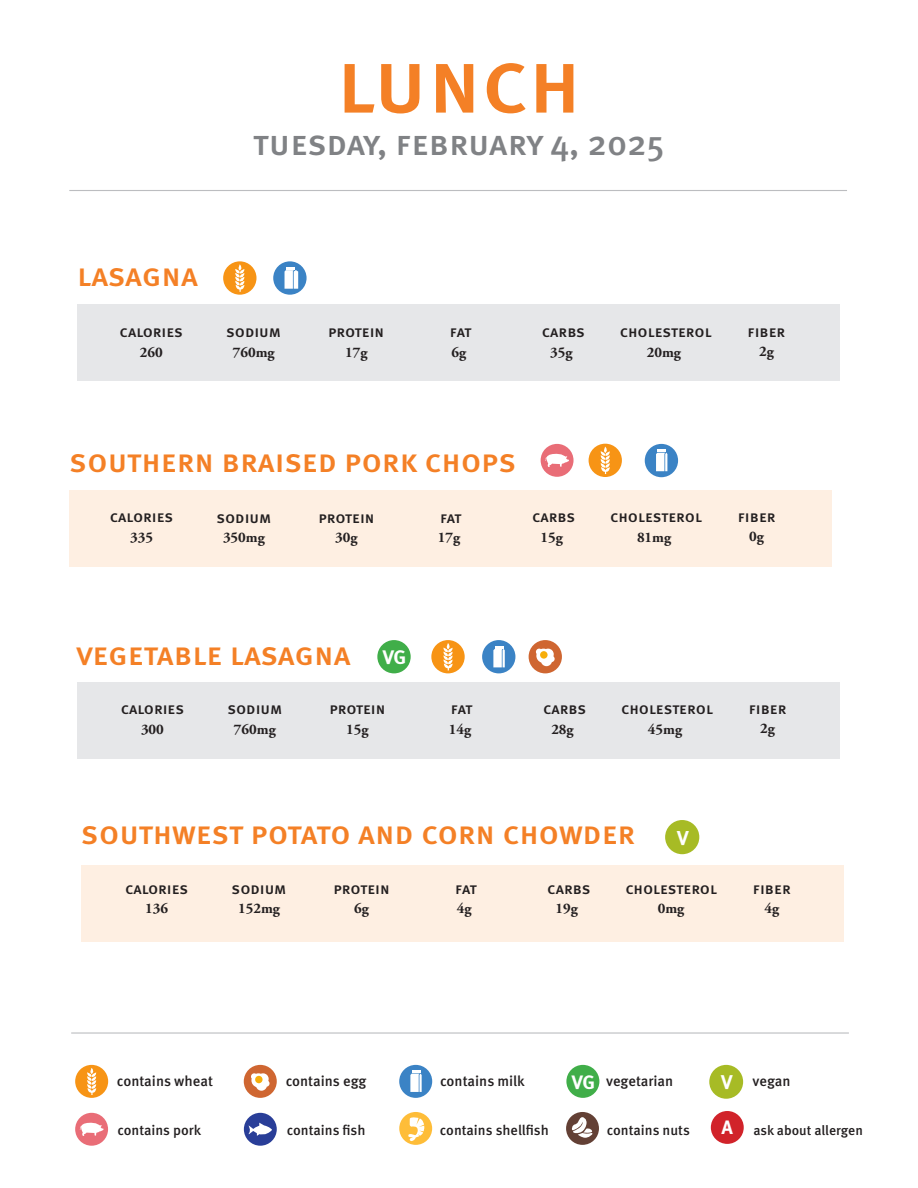
<style>
.page{position:relative;width:918px;height:1188px;background:#fff}
.page>*{position:absolute;margin:0;border:0;box-sizing:border-box;transform-origin:0 0}
.t1{font:500 89.7px "Meta OT";letter-spacing:-.01em;color:#f48026}
.t2{font:500 35.25px "Meta OT";letter-spacing:-.005em;color:#808285}
.t3{font:500 32.4px "Meta OT";letter-spacing:-.005em;color:#f48026}
.t4{font:700 20.1px "Meta OT";color:#fff}
.t5{font:700 19.65px "Meta OT";color:#fff}
.t6{font:500 15.9px "Meta OT";color:#231f20}
.t7{font:700 14.7px "Adobe Garamond Pro";color:#231f20}
.t8{font:500 14.55px "Meta OT";color:#231f20}
.t9{font:500 14.1px "Meta OT";color:#231f20}
.t10{font:500 13.65px "Meta OT";color:#231f20}
.s1{font-weight:700;font-size:19.35px;color:#fff}
.s2{font-weight:700;font-size:19.95px;color:#fff}
</style>
<div class="page">
<div style="left:75px;top:1065px;width:33px;height:33px;background:#f79415;border-radius:50%"></div>
<svg style="left:87px;top:1068px;width:9px;height:27px"></svg>
<div style="left:244px;top:1065px;width:33px;height:33px;background:#cf6631;border-radius:50%"></div>
<svg style="left:251px;top:1073px;width:19px;height:18px"></svg>
<div style="left:255px;top:1076px;width:8px;height:7px;background:#f7ae0a;border-radius:50%"></div>
<div style="left:399px;top:1065px;width:33px;height:33px;background:#3b83c5;border-radius:50%"></div>
<svg style="left:410px;top:1071px;width:12px;height:21px"></svg>
<div style="left:566px;top:1065px;width:33px;height:33px;background:#40ae49;border-radius:50%"></div>
<div style="left:709px;top:1065px;width:34px;height:34px;background:#a7bb25;border-radius:50%"></div>
<div style="left:399px;top:1112px;width:33px;height:33px;background:#febd39;border-radius:50%"></div>
<div style="left:566px;top:1112px;width:33px;height:33px;background:#634035;border-radius:50%"></div>
<div style="left:711px;top:1111px;width:33px;height:33px;background:#d1232a;border-radius:50%"></div>
<div style="left:75px;top:1113px;width:33px;height:33px;background:#e96d77;border-radius:50%"></div>
<svg style="left:80px;top:1122px;width:24px;height:14px"></svg>
<div style="left:244px;top:1113px;width:33px;height:33px;background:#293e98;border-radius:50%"></div>
<svg style="left:248px;top:1123px;width:24px;height:13px"></svg>
<svg style="left:408px;top:1117px;width:17px;height:24px"></svg>
<svg style="left:572px;top:1117px;width:21px;height:21px"></svg>
<div style="left:69px;top:490px;width:763px;height:76px;background:#feefe2"></div>
<div style="left:81px;top:865px;width:762px;height:77px;background:#feefe2"></div>
<div style="left:77px;top:305px;width:762px;height:76px;background:#e6e7e9"></div>
<div style="left:223px;top:261px;width:34px;height:34px;background:#f79415;border-radius:50%"></div>
<svg style="left:235px;top:264px;width:9px;height:28px"></svg>
<div style="left:77px;top:682px;width:763px;height:76px;background:#e6e7e9"></div>
<div style="left:482px;top:640px;width:33px;height:33px;background:#3b83c5;border-radius:50%"></div>
<svg style="left:493px;top:646px;width:12px;height:21px"></svg>
<div style="left:431px;top:640px;width:34px;height:33px;background:#f79415;border-radius:50%"></div>
<svg style="left:443px;top:643px;width:10px;height:28px"></svg>
<div style="left:377px;top:640px;width:34px;height:33px;background:#40ae49;border-radius:50%"></div>
<hr style="left:69px;top:190px;width:778px;height:1px;background:#bcbdc0">
<hr style="left:71px;top:1032px;width:778px;height:2px;background:#bcbdc0">
<svg style="left:273px;top:261px;width:34px;height:34px"></svg>
<svg style="left:285px;top:267px;width:13px;height:22px"></svg>
<div style="left:529px;top:640px;width:33px;height:33px;background:#cf6631;border-radius:50%"></div>
<svg style="left:536px;top:649px;width:19px;height:17px"></svg>
<div style="left:540px;top:651px;width:8px;height:8px;background:#f7ae0a;border-radius:50%"></div>
<div style="left:665px;top:820px;width:34px;height:34px;background:#a7bb25;border-radius:50%"></div>
<div style="left:645px;top:444px;width:33px;height:33px;background:#3b83c5;border-radius:50%"></div>
<svg style="left:656px;top:450px;width:11px;height:21px"></svg>
<div style="left:589px;top:444px;width:33px;height:33px;background:#f79415;border-radius:50%"></div>
<svg style="left:601px;top:447px;width:9px;height:27px"></svg>
<div style="left:541px;top:444px;width:33px;height:33px;background:#e96d77;border-radius:50%"></div>
<svg style="left:545px;top:453px;width:24px;height:14px"></svg>
<p class="t1" style="left:336px;top:30px;width:247px">lunch</p>
<p class="t2" style="left:253px;top:122px;width:413px">tuesday, february 4, 2025</p>
<p class="t3" style="left:77px;top:256px;width:122px">lasagna</p>
<p class="t6" style="left:120px;top:323px;width:65px">calories</p>
<p class="t7" style="left:140px;top:343px;width:24px">260</p>
<p class="t6" style="left:226px;top:323px;width:56px">sodium</p>
<p class="t7" style="left:233px;top:343px;width:43px">760mg</p>
<p class="t6" style="left:328px;top:323px;width:58px">protein</p>
<p class="t7" style="left:345px;top:343px;width:24px">17g</p>
<p class="t6" style="left:450px;top:323px;width:23px">fat</p>
<p class="t7" style="left:451px;top:343px;width:16px">6g</p>
<p class="t6" style="left:542px;top:323px;width:45px">carbs</p>
<p class="t7" style="left:550px;top:343px;width:24px">35g</p>
<p class="t6" style="left:620px;top:323px;width:93px">cholesterol</p>
<p class="t7" style="left:647px;top:343px;width:36px">20mg</p>
<p class="t6" style="left:747px;top:322px;width:39px">fiber</p>
<p class="t7" style="left:759px;top:343px;width:16px">2g</p>
<p class="t3" style="left:69px;top:442px;width:448px">southern braised pork chops</p>
<p class="t6" style="left:110px;top:508px;width:65px">calories</p>
<p class="t6" style="left:216px;top:508px;width:56px">sodium</p>
<p class="t6" style="left:318px;top:508px;width:58px">protein</p>
<p class="t6" style="left:440px;top:508px;width:23px">fat</p>
<p class="t6" style="left:532px;top:508px;width:45px">carbs</p>
<p class="t6" style="left:610px;top:508px;width:93px">cholesterol</p>
<p class="t6" style="left:738px;top:507px;width:39px">fiber</p>
<p class="t7" style="left:130px;top:528px;width:24px">335</p>
<p class="t7" style="left:223px;top:529px;width:43px">350mg</p>
<p class="t7" style="left:335px;top:529px;width:24px">30g</p>
<p class="t7" style="left:438px;top:529px;width:24px">17g</p>
<p class="t7" style="left:540px;top:529px;width:24px">15g</p>
<p class="t7" style="left:637px;top:529px;width:36px">81mg</p>
<p class="t7" style="left:749px;top:528px;width:16px">0g</p>
<p class="t3" style="left:77px;top:635px;width:275px">vegetable lasagna</p>
<p class="t5" style="left:383px;top:646px;width:25px">VG</p>
<p class="t6" style="left:121px;top:700px;width:65px">calories</p>
<p class="t6" style="left:227px;top:700px;width:56px">sodium</p>
<p class="t6" style="left:329px;top:700px;width:58px">protein</p>
<p class="t6" style="left:451px;top:700px;width:23px">fat</p>
<p class="t6" style="left:543px;top:700px;width:45px">carbs</p>
<p class="t6" style="left:621px;top:700px;width:93px">cholesterol</p>
<p class="t6" style="left:749px;top:699px;width:39px">fiber</p>
<p class="t7" style="left:141px;top:720px;width:24px">300</p>
<p class="t7" style="left:234px;top:720px;width:43px">760mg</p>
<p class="t7" style="left:346px;top:720px;width:24px">15g</p>
<p class="t7" style="left:449px;top:720px;width:24px">14g</p>
<p class="t7" style="left:551px;top:720px;width:24px">28g</p>
<p class="t7" style="left:648px;top:720px;width:36px">45mg</p>
<p class="t7" style="left:760px;top:720px;width:16px">2g</p>
<p class="t3" style="left:81px;top:814px;width:556px">southwest potato and corn chowder</p>
<p class="t4" style="left:677px;top:826px;width:13px">V</p>
<p class="t6" style="left:125px;top:879px;width:65px">calories</p>
<p class="t6" style="left:232px;top:879px;width:56px">sodium</p>
<p class="t6" style="left:334px;top:879px;width:58px">protein</p>
<p class="t6" style="left:455px;top:879px;width:23px">fat</p>
<p class="t6" style="left:547px;top:879px;width:45px">carbs</p>
<p class="t6" style="left:625px;top:879px;width:93px">cholesterol</p>
<p class="t6" style="left:753px;top:879px;width:39px">fiber</p>
<p class="t7" style="left:145px;top:900px;width:24px">136</p>
<p class="t7" style="left:238px;top:900px;width:43px">152mg</p>
<p class="t7" style="left:354px;top:900px;width:16px">6g</p>
<p class="t7" style="left:457px;top:900px;width:16px">4g</p>
<p class="t7" style="left:556px;top:900px;width:24px">19g</p>
<p class="t7" style="left:658px;top:900px;width:28px">0mg</p>
<p class="t7" style="left:764px;top:900px;width:16px">4g</p>
<p class="t8" style="left:117px;top:1073px;width:98px">contains wheat</p>
<p class="t8" style="left:286px;top:1073px;width:82px">contains egg</p>
<p class="t8" style="left:440px;top:1073px;width:86px">contains milk</p>
<p class="t8" style="left:572px;top:1073px;width:103px"><span class="s1">VG</span> vegetarian</p>
<p class="t8" style="left:721px;top:1073px;width:71px"><span class="s2">V</span> vegan</p>
<p class="t9" style="left:117px;top:1122px;width:85px">contains pork</p>
<p class="t9" style="left:287px;top:1122px;width:80px">contains fish</p>
<p class="t9" style="left:440px;top:1122px;width:110px">contains shellfish</p>
<p class="t9" style="left:607px;top:1122px;width:85px">contains nuts</p>
<p class="t10" style="left:722px;top:1122px;width:143px"><span class="s1">A</span> ask about allergen</p>
</div>
